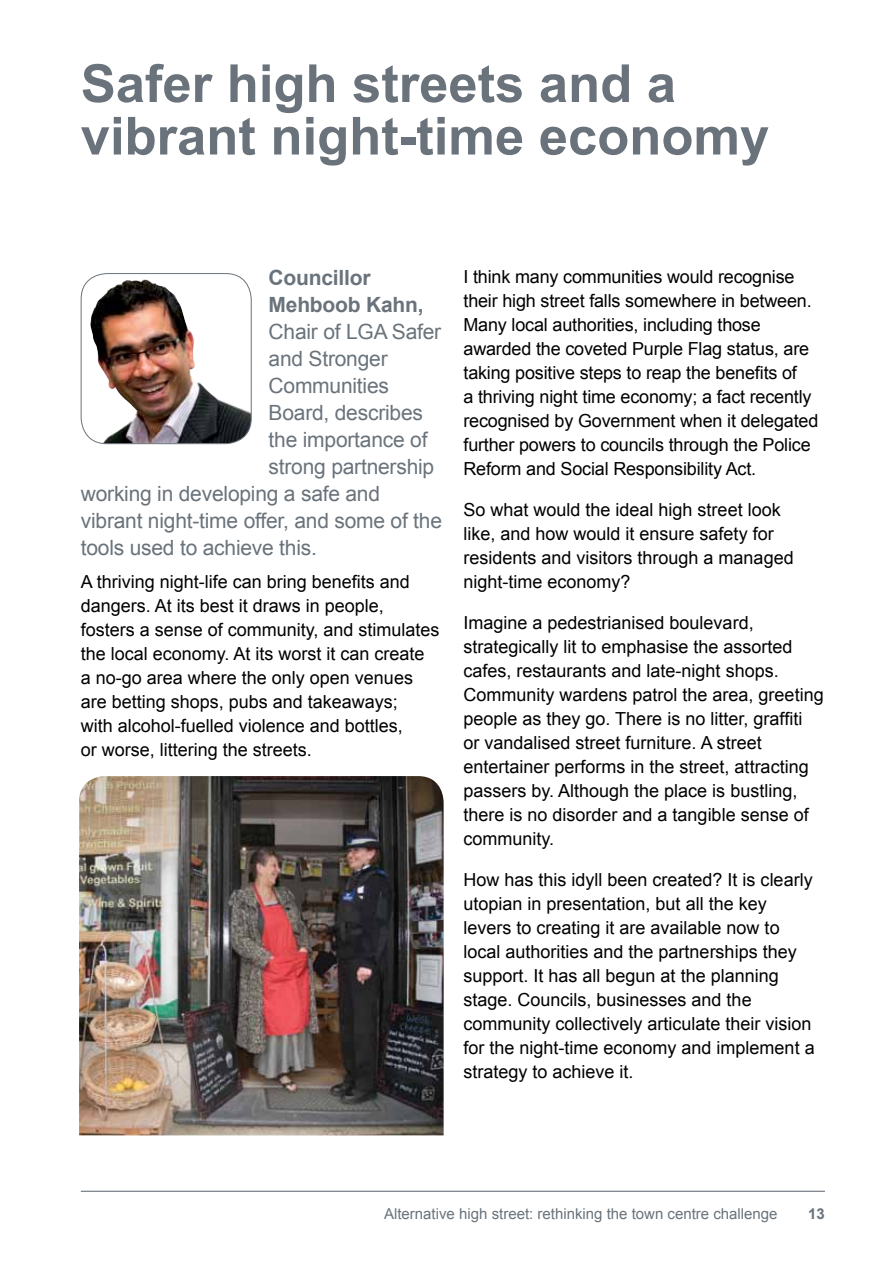
<style>
.page{position:relative;width:893px;height:1263px;background:#fff}
.page>*{position:absolute;margin:0;border:0;box-sizing:border-box;transform-origin:0 0}
.t1{font:700 52.5px/52.5px "Arial";color:#6a737b}
.t2{font:21px "Arial";letter-spacing:-.01em;color:#6a737b}
.t3{font:700 21px/27px "Arial";letter-spacing:-.01em;color:#6a737b}
.t4{font:18px/24px "Arial";color:#000}
.t5{font:15px "Arial";color:#6a737b}
.t6{font:700 15px "Arial";color:#6a737b}
</style>
<div class="page">
<hr style="left:81px;top:1191px;width:744px;height:1px;background:#6a737b">
<img style="left:79px;top:776px;width:365px;height:359px">
<img style="left:90px;top:279px;width:161px;height:165px">
<div style="left:81px;top:273px;width:171px;height:171px;border:1px solid #6a737b;border-radius:26px"></div>
<h1 class="t1" style="left:81px;top:62px;width:690px">Safer high streets and a vibrant night-time economy</h1>
<p class="t3" style="left:269px;top:266px;width:156px">Councillor<br>Mehboob Kahn,</p>
<p class="t2" style="left:269px;top:324px;width:174px">Chair of LGA Safer</p>
<p class="t2" style="left:269px;top:351px;width:121px">and Stronger</p>
<p class="t2" style="left:269px;top:378px;width:122px">Communities</p>
<p class="t2" style="left:269px;top:405px;width:156px">Board, describes</p>
<p class="t2" style="left:269px;top:432px;width:160px">the importance of</p>
<p class="t2" style="left:269px;top:459px;width:167px">strong partnership</p>
<p class="t2" style="left:81px;top:486px;width:301px">working in developing a safe and</p>
<p class="t2" style="left:81px;top:513px;width:363px">vibrant night-time offer, and some of the</p>
<p class="t2" style="left:81px;top:540px;width:238px">tools used to achieve this.</p>
<p class="t4" style="left:81px;top:570px;width:360px">A thriving night-life can bring benefits and dangers. At its best it draws in people, fosters a sense of community, and stimulates the local economy. At its worst it can create<br>a no-go area where the only open venues are betting shops, pubs and takeaways;<br>with alcohol-fuelled violence and bottles,<br>or worse, littering the streets.</p>
<p class="t4" style="left:463px;top:266px;width:356px">I think many communities would recognise their high street falls somewhere in between.<br>Many local authorities, including those awarded the coveted Purple Flag status, are taking positive steps to reap the benefits of<br>a thriving night time economy; a fact recently recognised by Government when it delegated further powers to councils through the Police Reform and Social Responsibility Act.</p>
<p class="t4" style="left:463px;top:499px;width:332px">So what would the ideal high street look like, and how would it ensure safety for residents and visitors through a managed night-time economy?</p>
<p class="t4" style="left:463px;top:612px;width:362px">Imagine a pedestrianised boulevard, strategically lit to emphasise the assorted cafes, restaurants and late-night shops.<br>Community wardens patrol the area, greeting people as they go. There is no litter, graffiti<br>or vandalised street furniture. A street entertainer performs in the street, attracting passers by. Although the place is bustling, there is no disorder and a tangible sense of community.</p>
<p class="t4" style="left:463px;top:869px;width:353px">How has this idyll been created? It is clearly utopian in presentation, but all the key levers to creating it are available now to local authorities and the partnerships they support. It has all begun at the planning stage. Councils, businesses and the community collectively articulate their vision for the night-time economy and implement a strategy to achieve it.</p>
<p class="t5" style="left:384px;top:1208px;width:395px">Alternative high street: rethinking the town centre challenge</p>
<p class="t6" style="left:808px;top:1208px;width:18px">13</p>
</div>
